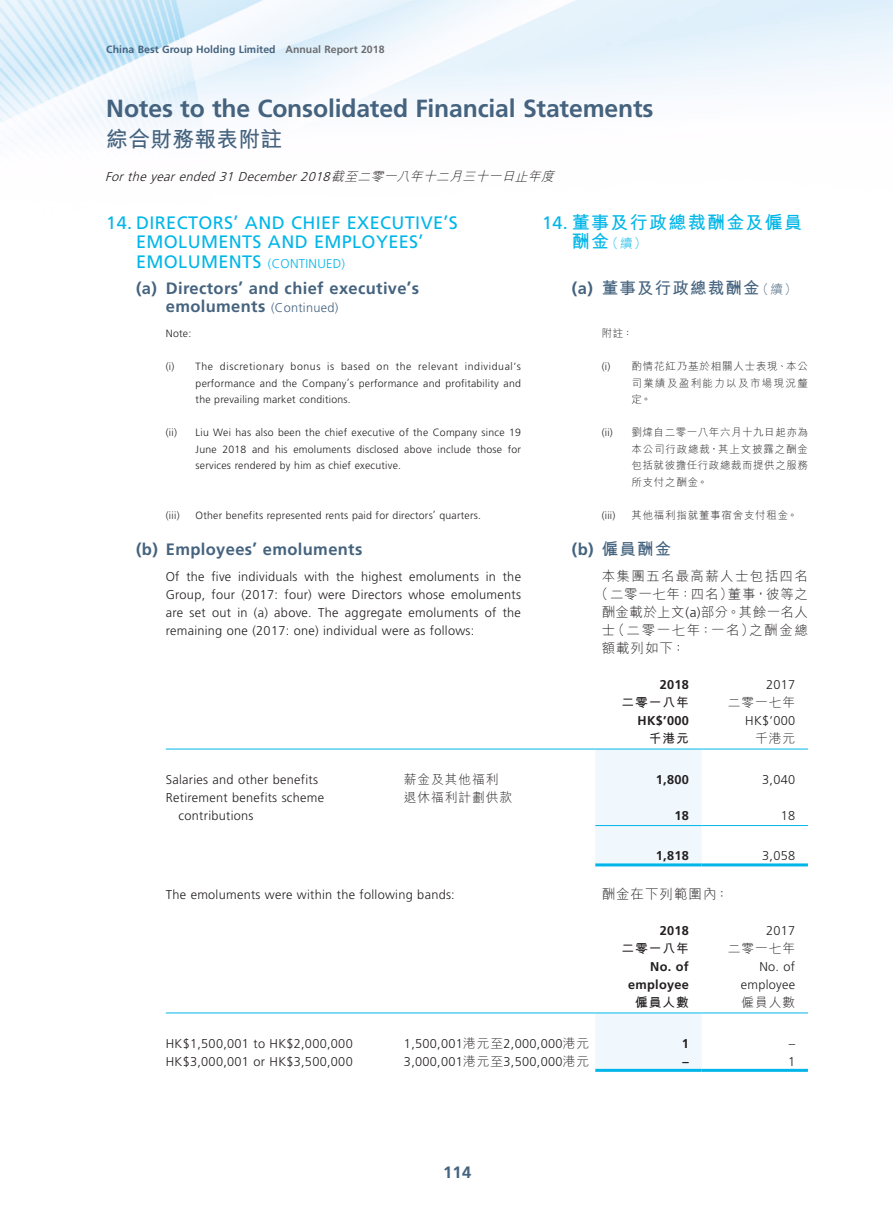
<style>
.page{position:relative;width:893px;height:1212px;background:#fff}
.page>*{position:absolute;margin:0;border:0;box-sizing:border-box;transform-origin:0 0}
.t1{font:700 24.75px "Frutiger LT Std";letter-spacing:-.005em;color:#45637e}
.t2{font:700 21.75px "M Hei HK";letter-spacing:.015em;color:#45637e}
.Heading_1{font:18px/19.5px "Frutiger LT Std";letter-spacing:.02em;color:#00b6e8;text-align:center}
.C_Heading_1{font:700 18px "M Hei HK";letter-spacing:.07em;color:#00b6e8}
.Heading_2{font:700 16.5px "Frutiger LT Std";letter-spacing:.02em;color:#45637e}
.C_Heading_2{font:700 16.5px "M Hei HK";letter-spacing:.07em;color:#45637e}
.C_Body_Text{font:300 13.5px "M Hei HK";letter-spacing:.03em;color:#231f20}
.C_Body_Text-2{font:300 13.5px "M Hei HK";letter-spacing:.045em;color:#231f20}
.C_Body_Text-3{font:300 13.5px "M Hei HK";letter-spacing:.12em;color:#231f20}
.C_Body_Text-4{font:300 13.5px "M Hei HK";letter-spacing:.07em;color:#231f20}
.C_Body_Text-5{font:300 13.5px "M Hei HK";letter-spacing:.1em;color:#231f20}
.Body_Text{font:300 12.75px/18px "Frutiger LT Std";letter-spacing:.02em;color:#231f20;text-align:justify}
.t3{font:italic 300 12.75px "Frutiger LT Std";color:#231f20}
.Body_Text-2{font:700 12.75px "Frutiger LT Std";letter-spacing:.02em;color:#231f20}
.Body_Text-3{font:300 12.75px "M Hei HK";letter-spacing:.07em;color:#231f20}
.Heading_1-2{font:300 12.75px "Frutiger LT Std";letter-spacing:.02em;color:#00b6e8}
.Heading_2-2{font:300 12.75px "Frutiger LT Std";letter-spacing:.02em;color:#45637e}
.Body_Text-4{font:700 12.75px "M Hei HK";letter-spacing:.07em;color:#231f20}
.C_Heading_1-2{font:300 12.75px "M Hei HK";color:#00b6e8}
.Notes{font:300 10.5px/16.5px "Frutiger LT Std";letter-spacing:.02em;color:#231f20;text-align:justify}
.C_Notes{font:300 10.5px/16.5px "M Hei HK";letter-spacing:.07em;color:#231f20;text-align:justify}
.t4{font:700 10.5px "Frutiger LT Std";letter-spacing:.005em;color:#45637e}
.C_Notes-2{font:300 10.5px "Frutiger LT Std";color:#231f20}
.s1{color:#6c6d70}
.s2{font-family:"M Hei HK"}
.s3{font-weight:400;font-size:18px}
.s4{font-weight:700;font-size:16.5px}
.s5{font-family:"Frutiger LT Std";font-weight:400}
.s6{font-weight:700;font-size:18px}
.s7{font-family:"Frutiger LT Std"}
.s8{font-weight:300;font-size:12.75px}
</style>
<div class="page">
<img style="left:0;top:0;width:893px;height:142px">
<div style="left:595px;top:750px;width:107px;height:113px;background:#f0f7fd"></div>
<hr style="left:166px;top:749px;width:238px;height:1px;background:#00b6e8">
<hr style="left:404px;top:749px;width:191px;height:1px;background:#00b6e8">
<hr style="left:595px;top:749px;width:107px;height:1px;background:#00b6e8">
<hr style="left:702px;top:749px;width:106px;height:1px;background:#00b6e8">
<hr style="left:595px;top:825px;width:107px;height:1px;background:#00b6e8">
<hr style="left:702px;top:825px;width:106px;height:1px;background:#00b6e8">
<hr style="left:595px;top:863px;width:107px;height:3px;background:#00b6e8">
<hr style="left:702px;top:863px;width:106px;height:3px;background:#00b6e8">
<div style="left:595px;top:1013px;width:107px;height:56px;background:#f0f7fd"></div>
<hr style="left:166px;top:1012px;width:238px;height:1px;background:#00b6e8">
<hr style="left:404px;top:1012px;width:191px;height:1px;background:#00b6e8">
<hr style="left:595px;top:1012px;width:107px;height:1px;background:#00b6e8">
<hr style="left:702px;top:1012px;width:106px;height:1px;background:#00b6e8">
<hr style="left:595px;top:1069px;width:107px;height:3px;background:#00b6e8">
<hr style="left:702px;top:1069px;width:106px;height:3px;background:#00b6e8">
<p class="t4" style="left:106px;top:43px;width:280px">China Best Group Holding Limited <span class="s1">Annual Report 2018</span></p>
<h1 class="t1" style="left:106px;top:93px;width:549px">Notes to the Consolidated Financial Statements</h1>
<h2 class="t2" style="left:106px;top:123px;width:177px">綜合財務報表附註</h2>
<p class="t3" style="left:105px;top:170px;width:454px">Forthe yearended 31 December2018<span class="s2">截至二零一八年十二月三十一日止年度</span></p>
<p class="Heading_1" style="left:106px;top:213px;width:353px">14. DIRECTORS’ AND CHIEF EXECUTIVE’S<br>EMOLUMENTS AND EMPLOYEES’</p>
<p class="Heading_1-2" style="left:136px;top:256px;width:211px"><span class="s3">EMOLUMENTS</span> (CONTINUED)</p>
<p class="Heading_2" style="left:136px;top:279px;width:285px">(a) Directors’ and chief executive’s</p>
<p class="Heading_2-2" style="left:166px;top:301px;width:174px"><span class="s4">emoluments</span> (Continued)</p>
<p class="Notes" style="left:166px;top:325px;width:27px">Note:</p>
<p class="Notes" style="left:196px;top:358px;width:327px;text-indent:-30px">(i) The discretionary bonus is based on the relevant individual’s performance and the Company’s performance and profitability and the prevailing market conditions.</p>
<p class="Notes" style="left:166px;top:424px;width:13px">(ii)</p>
<p class="Notes" style="left:196px;top:424px;width:327px">Liu Wei has also been the chief executive of the Company since 19<br>June 2018 and his emoluments disclosed above include those for services rendered by him as chief executive.</p>
<p class="Notes" style="left:166px;top:507px;width:15px">(iii)</p>
<p class="Notes" style="left:196px;top:507px;width:287px">Other benefits represented rents paid for directors’ quarters.</p>
<p class="Heading_2" style="left:136px;top:539px;width:228px">(b) Employees’ emoluments</p>
<p class="Body_Text" style="left:166px;top:568px;width:357px">Of the five individuals with the highest emoluments in the Group, four (2017: four) were Directors whose emoluments are set out in (a) above. The aggregate emoluments of the remaining one (2017: one) individual were as follows:</p>
<p class="C_Heading_1" style="left:542px;top:209px;width:262px"><span class="s5">14.</span> 董事及行政總裁酬金及僱員</p>
<p class="C_Heading_1-2" style="left:572px;top:237px;width:76px"><span class="s6">酬金</span>（續）</p>
<p class="C_Heading_2" style="left:572px;top:276px;width:226px"><span class="s7">(a)</span> 董事及行政總裁酬金<span class="s8">（續）</span></p>
<p class="C_Notes" style="left:602px;top:325px;width:33px">附註：</p>
<p class="C_Notes" style="left:631px;top:358px;width:178px;text-indent:-30px"><span class="s7">(i)</span> 酌情花紅乃基於相關人士表現、本公司業績及盈利能力以及市場現況釐定。</p>
<p class="C_Notes-2" style="left:602px;top:427px;width:13px">(ii)</p>
<p class="C_Notes" style="left:631px;top:424px;width:178px">劉煒自二零一八年六月十九日起亦為本公司行政總裁，其上文披露之酬金包括就彼擔任行政總裁而提供之服務所支付之酬金。</p>
<p class="C_Notes-2" style="left:602px;top:509px;width:15px">(iii)</p>
<p class="C_Notes" style="left:631px;top:506px;width:168px">其他福利指就董事宿舍支付租金。</p>
<p class="C_Heading_2" style="left:572px;top:537px;width:101px"><span class="s7">(b)</span> 僱員酬金</p>
<p class="C_Body_Text-5" style="left:602px;top:569px;width:208px">本集團五名最高薪人士包括四名</p>
<p class="C_Body_Text-2" style="left:595px;top:587px;width:215px">（二零一七年：四名）董事，彼等之</p>
<p class="C_Body_Text" style="left:602px;top:605px;width:208px">酬金載於上文<span class="s7">(a)</span>部分。其餘一名人</p>
<p class="C_Body_Text-3" style="left:602px;top:623px;width:208px">士（二零一七年：一名）之酬金總</p>
<p class="C_Body_Text-4" style="left:602px;top:641px;width:85px">額載列如下：</p>
<p class="Body_Text-2" style="left:660px;top:677px;width:31px">2018</p>
<p class="Body_Text" style="left:766px;top:676px;width:31px">2017</p>
<p class="Body_Text-4" style="left:621px;top:693px;width:69px">二零一八年</p>
<p class="Body_Text-3" style="left:728px;top:696px;width:69px">二零一七年</p>
<p class="Body_Text-2" style="left:638px;top:713px;width:53px">HK$’000</p>
<p class="Body_Text" style="left:745px;top:712px;width:51px">HK$’000</p>
<p class="Body_Text-4" style="left:649px;top:729px;width:42px">千港元</p>
<p class="Body_Text-3" style="left:755px;top:732px;width:42px">千港元</p>
<p class="Body_Text" style="left:166px;top:770px;width:154px">Salaries and other benefits</p>
<p class="Body_Text-3" style="left:404px;top:772px;width:96px">薪金及其他福利</p>
<p class="Body_Text-2" style="left:656px;top:772px;width:35px">1,800</p>
<p class="Body_Text" style="left:762px;top:770px;width:35px">3,040</p>
<p class="Body_Text" style="left:179px;top:788px;width:147px;text-indent:-13px">Retirement benefits scheme contributions</p>
<p class="Body_Text-3" style="left:404px;top:790px;width:110px">退休福利計劃供款</p>
<p class="Body_Text-2" style="left:674px;top:808px;width:16px">18</p>
<p class="Body_Text" style="left:781px;top:806px;width:16px">18</p>
<p class="Body_Text-2" style="left:656px;top:848px;width:35px">1,818</p>
<p class="Body_Text" style="left:762px;top:847px;width:35px">3,058</p>
<p class="Body_Text" style="left:166px;top:886px;width:291px">The emoluments were within the following bands:</p>
<p class="C_Body_Text-4" style="left:602px;top:887px;width:128px">酬金在下列範圍內：</p>
<p class="Body_Text-2" style="left:660px;top:923px;width:31px">2018</p>
<p class="Body_Text" style="left:766px;top:922px;width:31px">2017</p>
<p class="Body_Text-4" style="left:621px;top:939px;width:69px">二零一八年</p>
<p class="Body_Text-3" style="left:728px;top:942px;width:69px">二零一七年</p>
<p class="Body_Text-2" style="left:650px;top:959px;width:40px">No. of</p>
<p class="Body_Text-2" style="left:628px;top:977px;width:62px">employee</p>
<p class="Body_Text" style="left:759px;top:958px;width:37px">No. of</p>
<p class="Body_Text" style="left:741px;top:976px;width:56px">employee</p>
<p class="Body_Text-4" style="left:635px;top:993px;width:55px">僱員人數</p>
<p class="Body_Text-3" style="left:741px;top:996px;width:55px">僱員人數</p>
<p class="Body_Text" style="left:166px;top:1034px;width:188px">HK$1,500,001 to HK$2,000,000</p>
<p class="Body_Text" style="left:404px;top:1034px;width:187px">1,500,001<span class="s2">港元至</span>2,000,000<span class="s2">港元</span></p>
<p class="Body_Text-2" style="left:682px;top:1036px;width:9px">1</p>
<p class="Body_Text" style="left:789px;top:1034px;width:8px">–</p>
<p class="Body_Text" style="left:166px;top:1052px;width:188px">HK$3,000,001 or HK$3,500,000</p>
<p class="Body_Text" style="left:404px;top:1052px;width:187px">3,000,001<span class="s2">港元至</span>3,500,000<span class="s2">港元</span></p>
<p class="Body_Text-2" style="left:682px;top:1054px;width:8px">–</p>
<p class="Body_Text" style="left:788px;top:1052px;width:9px">1</p>
<p class="Heading_2" style="left:443px;top:1162px;width:30px">114</p>
</div>
